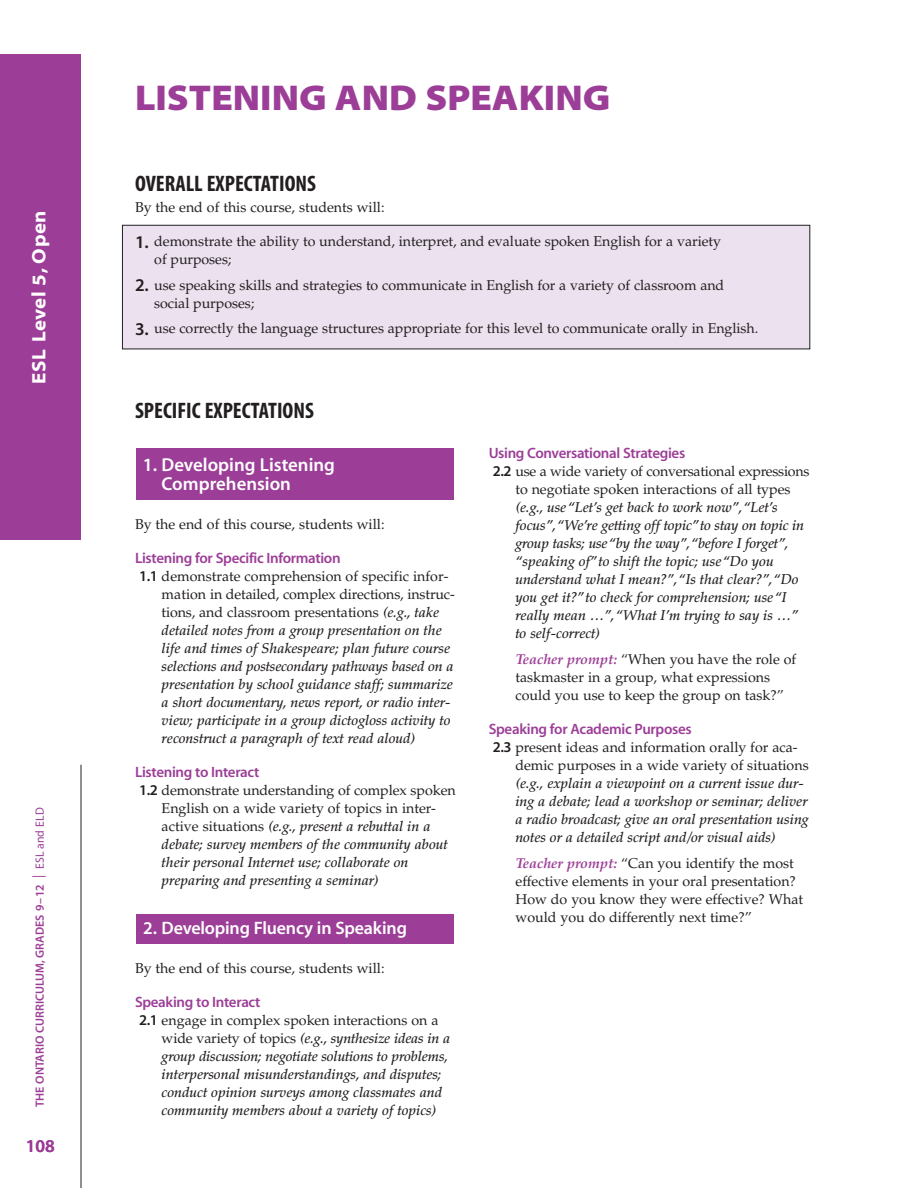
<style>
.page{position:relative;width:918px;height:1188px;background:#fff}
.page>*{position:absolute;margin:0;border:0;box-sizing:border-box;transform-origin:0 0}
.t1{font:36px "Myriad MM 830 700";color:#9c3e97}
.t2{font:22.5px "Myriad MM 700 300";color:#231f20}
.t3{font:21.75px "Myriad MM 700 700";color:#fff}
.t4{font:19.5px "Myriad MM 700 700";letter-spacing:.03em;color:#fff}
.t5{font:18.75px/18.8px "Myriad MM 565 600";color:#fff}
.t6{font:18px "Myriad MM 565 600";letter-spacing:-.01em;color:#fff}
.t7{font:18px "Myriad MM 565 600";color:#9c3e97}
.t8{font:15px "Myriad MM 565 600";letter-spacing:-.02em;color:#9c3e97}
.t9{font:italic 500 14.25px/18px "Palatino";color:#231f20}
.t10{font:14.25px/18px "Palatino";color:#231f20}
.t11{font:14.25px/18px "Palatino";letter-spacing:-.02em;color:#231f20;text-align:center}
.t12{font:12px "Myriad MM 565 600";color:#9c3e97}
.s1{font-family:"Myriad MM 400 600";font-size:13.5px}
.s2{font-family:"Myriad MM 400 600"}
.s3{font-family:"Myriad MM 565 600";font-size:18px}
.s4{font-family:"Myriad MM 565 600";font-weight:400;font-style:normal;font-size:15px}
.s5{font-weight:400;font-style:normal}
.s6{font-family:"Myriad MM 565 600";font-size:15px}
.s7{font-weight:700;font-style:italic;color:#9c3e97}
.s8{font-weight:400}
</style>
<div class="page">
<hr style="left:81px;top:765px;width:1px;height:423px;background:#231f20">
<div style="left:0;top:54px;width:81px;height:486px;background:#9c3e97"></div>
<div style="left:136px;top:915px;width:318px;height:29px;background:#9c3e97"></div>
<div style="left:136px;top:449px;width:318px;height:51px;background:#9c3e97"></div>
<div style="left:122px;top:225px;width:688px;height:124px;background:#ece1ef"></div>
<div style="left:122px;top:225px;width:688px;height:124px;border:1px solid #231f20"></div>
<h3 class="t3" style="left:27px;top:469px;width:346px;rotate:-90deg">Grade 11, University Preparation</h3>
<h3 class="t4" style="left:29px;top:384px;width:175px;rotate:-90deg">ESL Level 5, Open</h3>
<p class="t12" style="left:34px;top:1107px;width:301px;rotate:-90deg">THE ONTARIO CURRICULUM, GRADES 9–12 <span class="s1">|</span> <span class="s2">ESL and ELD</span></p>
<p class="t7" style="left:26px;top:1137px;width:30px">108</p>
<h1 class="t1" style="left:135px;top:79px;width:477px">LISTENING AND SPEAKING</h1>
<h2 class="t2" style="left:135px;top:172px;width:182px">OVERALL EXPECTATIONS</h2>
<p class="t10" style="left:135px;top:198px;width:251px">By the end of this course, students will:</p>
<p class="t10" style="left:154px;top:233px;width:568px;text-indent:-19px"><span class="s3">1.</span> demonstrate the ability to understand, interpret, and evaluate spoken English for a variety of purposes;</p>
<p class="t10" style="left:154px;top:276px;width:572px;text-indent:-19px"><span class="s3">2.</span> use speaking skills and strategies to communicate in English for a variety of classroom and social purposes;</p>
<p class="t10" style="left:135px;top:320px;width:625px"><span class="s3">3.</span> use correctly the language structures appropriate for this level to communicate orally in English.</p>
<h2 class="t2" style="left:135px;top:399px;width:180px">SPECIFIC EXPECTATIONS</h2>
<h3 class="t5" style="left:162px;top:457px;width:175px;text-indent:-19px">1. Developing Listening<br>Comprehension</h3>
<p class="t10" style="left:135px;top:516px;width:251px">By the end of this course, students will:</p>
<p class="t8" style="left:135px;top:550px;width:207px">Listening for Specific Information</p>
<p class="t9" style="left:162px;top:567px;width:295px;text-indent:-23px"><span class="s4">1.1</span> <span class="s5">demonstrate comprehension of specific infor&shy;mation in detailed, complex directions, instruc&shy;tions, and classroom presentations</span> (e.g., take detailed notes from a group presentation on the life and times of Shakespeare; plan future course selections and postsecondary pathways based on a presentation by school guidance staff; summarize a short documentary, news report, or radio inter&shy;view; participate in a group dictogloss activity to reconstruct a paragraph of text read aloud)</p>
<p class="t8" style="left:135px;top:764px;width:126px">Listening to Interact</p>
<p class="t9" style="left:162px;top:781px;width:296px;text-indent:-23px"><span class="s4">1.2</span> <span class="s5">demonstrate understanding of complex spoken English on a wide variety of topics in inter&shy;active situations</span> (e.g., present a rebuttal in a debate; survey members of the community about their personal Internet use; collaborate on preparing and presenting a seminar)</p>
<p class="t6" style="left:143px;top:919px;width:265px">2. Developing Fluency in Speaking</p>
<p class="t10" style="left:135px;top:959px;width:251px">By the end of this course, students will:</p>
<p class="t8" style="left:135px;top:994px;width:127px">Speaking to Interact</p>
<p class="t9" style="left:162px;top:1011px;width:290px;text-indent:-23px"><span class="s4">2.1</span> <span class="s5">engage in complex spoken interactions on a wide variety of topics</span> (e.g., synthesize ideas in a group discussion; negotiate solutions to problems, interpersonal misunderstandings, and disputes; conduct opinion surveys among classmates and community members about a variety of topics)</p>
<p class="t8" style="left:489px;top:445px;width:198px">Using Conversational Strategies</p>
<p class="t11" style="left:493px;top:462px;width:318px"><span class="s6">2.2</span> use a wide variety of conversational expressions to negotiate spoken interactions of all types</p>
<p class="t9" style="left:515px;top:498px;width:290px">(e.g., use “Let’s get back to work now”, “Let’s focus”, “We’re getting off topic” to stay on topic in group tasks; use “by the way”, “before I forget”, “speaking of” to shift the topic; use “Do you understand what I mean?”, “Is that clear?”, “Do you get it?” to check for comprehension; use “I really mean …”, “What I’m trying to say is …” to self-correct)</p>
<p class="t10" style="left:516px;top:650px;width:282px"><span class="s7">Teacher prompt:</span> “When you have the role of taskmaster in a group, what expressions could you use to keep the group on task?”</p>
<p class="t8" style="left:489px;top:721px;width:205px">Speaking for Academic Purposes</p>
<p class="t10" style="left:515px;top:738px;width:295px;text-indent:-23px"><span class="s6">2.3</span> present ideas and information orally for aca&shy;demic purposes in a wide variety of situations</p>
<p class="t9" style="left:515px;top:774px;width:295px">(e.g., explain a viewpoint on a current issue dur&shy;ing a debate; lead a workshop or seminar; deliver a radio broadcast; give an oral presentation using notes or a detailed script and<span class="s8">/</span>or visual aids)</p>
<p class="t10" style="left:516px;top:854px;width:289px"><span class="s7">Teacher prompt:</span> “Can you identify the most effective elements in your oral presentation?<br>How do you know they were effective? What would you do differently next time?”</p>
</div>
